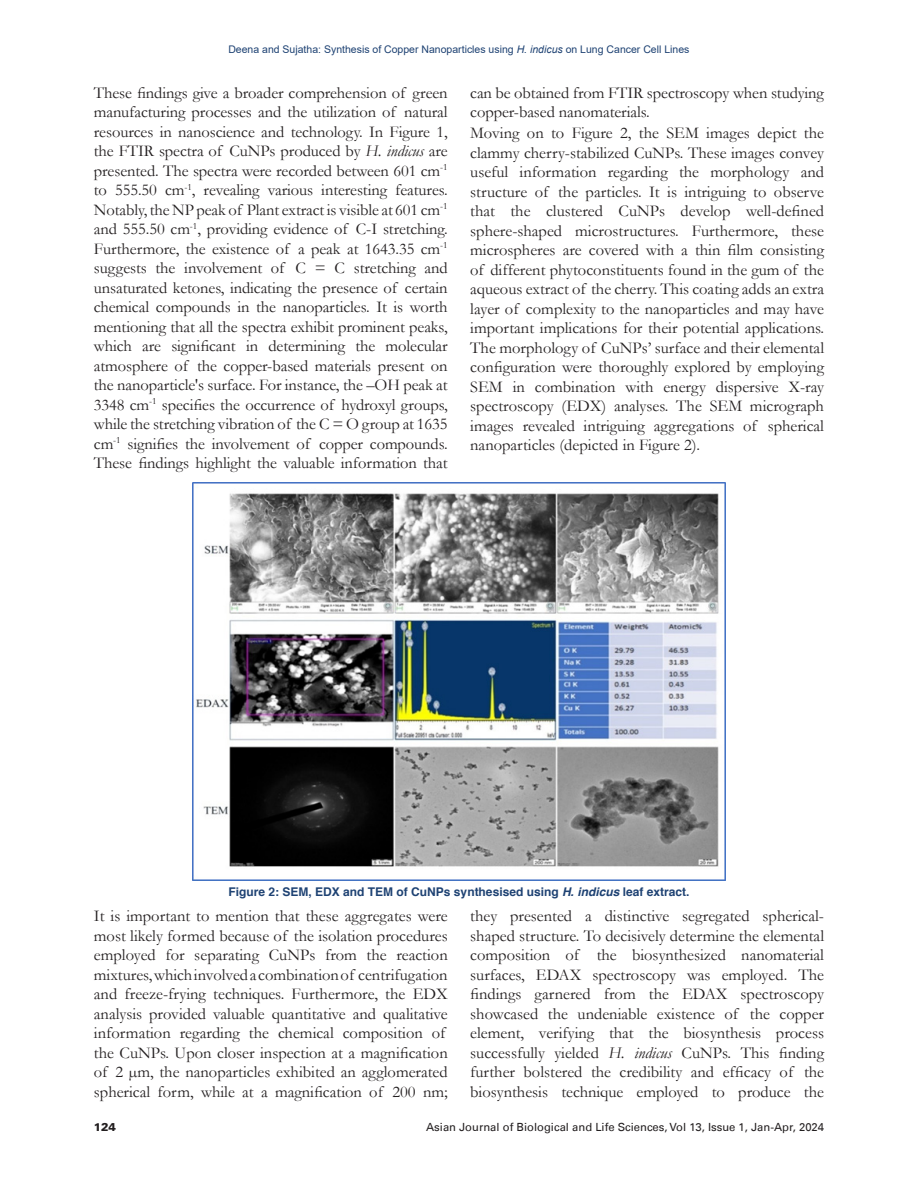
<style>
.page{position:relative;width:918px;height:1188px;background:#fff}
.page>*{position:absolute;margin:0;border:0;box-sizing:border-box;transform-origin:0 0}
.Body_Text{font:16.5px/19.5px "Garamond";color:#231f20;text-align:justify}
.Fig_caption{font:700 12px "Helvetica";color:#1e4273}
.t1{font:11.25px "Univers LT";color:#231f20}
.t2{font:900 11.25px "Univers LT";color:#231f20}
.t3{font:10.5px "Arial";color:#1e4273}
.s1{font-style:italic}
</style>
<div class="page">
<img style="left:193px;top:482px;width:532px;height:398px">
<p class="t3" style="left:228px;top:42px;width:463px">Deena and Sujatha: Synthesis of Copper Nanoparticles using <span class="s1">H. indicus</span> on Lung Cancer Cell Lines</p>
<p class="Body_Text" style="left:94px;top:82px;width:355px">These findings give a broader comprehension of green manufacturing processes and the utilization of natural resources in nanoscience and technology. In Figure 1, the FTIR spectra of CuNPs produced by <span class="s1">H. indicus</span> are presented. The spectra were recorded between 601 cm<sup>-1 </sup>to 555.50 cm<sup>-1</sup>, revealing various interesting features.<br>Notably, the NP peak of Plant extract is visible at 601 cm<sup>-1 </sup>and 555.50 cm<sup>-1</sup>, providing evidence of C-I stretching.<br>Furthermore, the existence of a peak at 1643.35 cm<sup>-1 </sup>suggests the involvement of C = C stretching and unsaturated ketones, indicating the presence of certain chemical compounds in the nanoparticles. It is worth mentioning that all the spectra exhibit prominent peaks, which are significant in determining the molecular atmosphere of the copper-based materials present on the nanoparticle's surface. For instance, the –OH peak at 3348 cm<sup>-1</sup> specifies the occurrence of hydroxyl groups, while the stretching vibration of the C = O group at 1635 cm<sup>-1</sup> signifies the involvement of copper compounds.<br>These findings highlight the valuable information that</p>
<p class="Body_Text" style="left:470px;top:82px;width:355px">can be obtained from FTIR spectroscopy when studying copper-based nanomaterials.</p>
<p class="Body_Text" style="left:470px;top:123px;width:355px">Moving on to Figure 2, the SEM images depict the clammy cherry-stabilized CuNPs. These images convey useful information regarding the morphology and structure of the particles. It is intriguing to observe that the clustered CuNPs develop well-defined sphere-shaped microstructures. Furthermore, these microspheres are covered with a thin film consisting of different phytoconstituents found in the gum of the aqueous extract of the cherry. This coating adds an extra layer of complexity to the nanoparticles and may have important implications for their potential applications.<br>The morphology of CuNPs’ surface and their elemental configuration were thoroughly explored by employing SEM in combination with energy dispersive X-ray spectroscopy (EDX) analyses. The SEM micrograph images revealed intriguing aggregations of spherical nanoparticles (depicted in Figure 2).</p>
<p class="Fig_caption" style="left:229px;top:882px;width:462px">Figure 2: SEM, EDX and TEM of CuNPs synthesised using <span class="s1">H. indicus</span> leaf extract.</p>
<p class="Body_Text" style="left:94px;top:906px;width:355px;text-align:left">It is important to mention that these aggregates were most likely formed because of the isolation procedures employed for separating CuNPs from the reaction mixtures, which involved a combination of centrifugation and freeze-frying techniques. Furthermore, the EDX analysis provided valuable quantitative and qualitative information regarding the chemical composition of the CuNPs. Upon closer inspection at a magnification of 2 µm, the nanoparticles exhibited an agglomerated spherical form, while at a magnification of 200 nm;</p>
<p class="Body_Text" style="left:470px;top:906px;width:355px">they presented a distinctive segregated spherical&shy;shaped structure. To decisively determine the elemental composition of the biosynthesized nanomaterial surfaces, EDAX spectroscopy was employed. The findings garnered from the EDAX spectroscopy showcased the undeniable existence of the copper element, verifying that the biosynthesis process successfully yielded <span class="s1">H. indicus</span> CuNPs. This finding further bolstered the credibility and efficacy of the biosynthesis technique employed to produce the</p>
<p class="t2" style="left:94px;top:1120px;width:24px">124</p>
<p class="t1" style="left:426px;top:1120px;width:399px">Asian Journal of Biological and Life Sciences, Vol 13, Issue 1, Jan-Apr, 2024</p>
</div>
